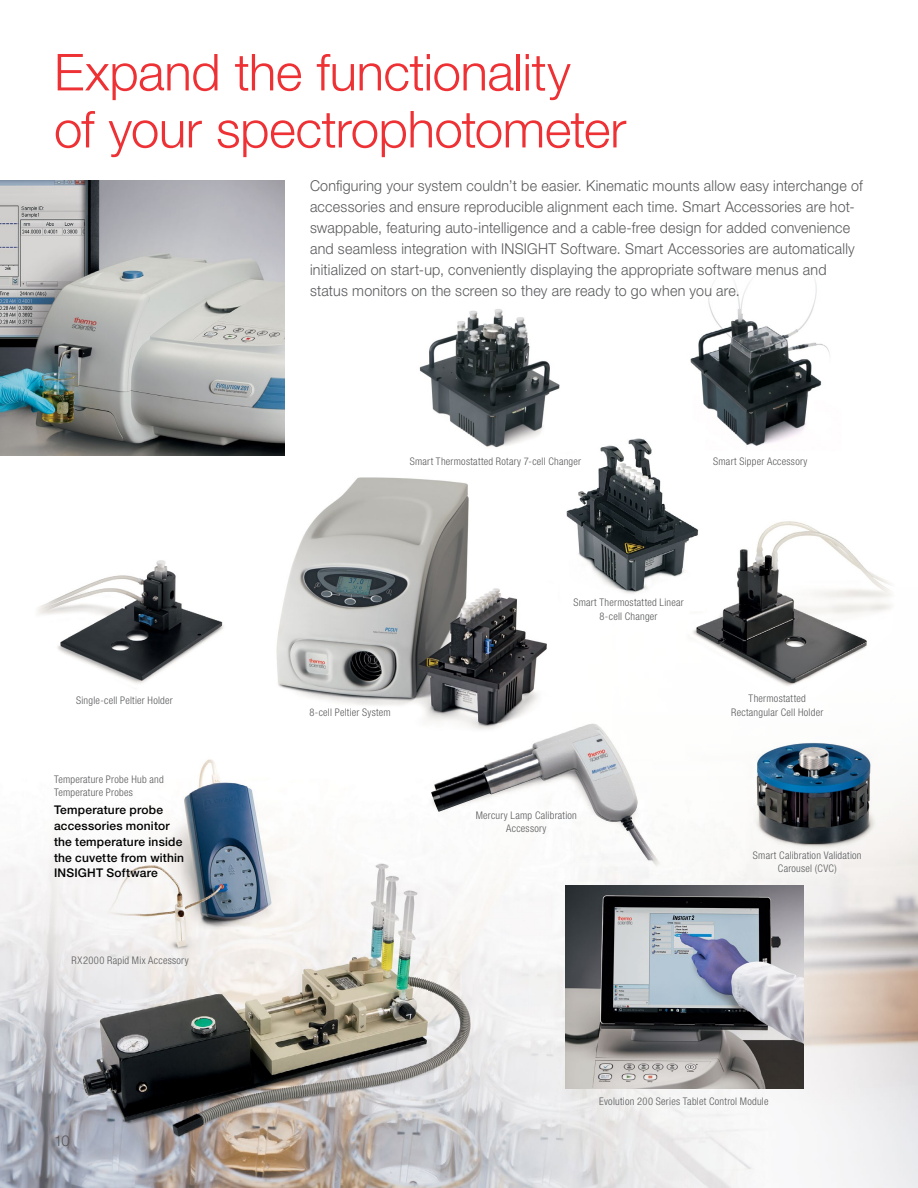
<style>
.page{position:relative;width:918px;height:1188px;background:#fff}
.page>*{position:absolute;margin:0;border:0;box-sizing:border-box;transform-origin:0 0}
.t1{font:300 51px/57px "Helvetica Neue LTW1 G";letter-spacing:-.01em;color:#ee3134}
.t2{font:300 15px/21px "Helvetica Neue LTW1 G";letter-spacing:.015em;color:#58595b;scale:.95 1}
.t3{font:300 15px "Helvetica Neue LTW1 G";letter-spacing:.015em;color:#58595b}
.t4{font:500 12px/15.8px "Helvetica Neue LTW1 G";letter-spacing:.015em;color:#000}
.t5{font:300 condensed 10.5px/13.5px "Helvetica Neue LTW1 G";letter-spacing:.025em;color:#58595b;text-align:center}
.s1{font-family:"Helvetica Neue LTW1 G Lt SC850";font-weight:400}
.s2{font-family:"Helvetica Neue LTW1 G Md SC850";font-weight:400}
</style>
<div class="page">
<img style="left:0;top:730px;width:843px;height:458px">
<img style="left:0;top:180px;width:285px;height:275px">
<div style="left:696px;top:733px;width:200px;height:153px;background:#fafaf8"></div>
<img style="left:756px;top:743px;width:138px;height:114px">
<img style="left:687px;top:521px;width:208px;height:166px">
<div style="left:30px;top:547px;width:218px;height:208px;background:#fff"></div>
<img style="left:690px;top:278px;width:140px;height:168px">
<img style="left:419px;top:309px;width:141px;height:139px">
<img style="left:38px;top:560px;width:186px;height:124px">
<img style="left:566px;top:885px;width:237px;height:204px">
<img style="left:553px;top:426px;width:149px;height:184px">
<img style="left:263px;top:476px;width:291px;height:262px">
<img style="left:418px;top:694px;width:258px;height:187px">
<img style="left:431px;top:729px;width:223px;height:131px">
<h1 class="t1" style="left:54px;top:44px;width:574px">Expand the functionality<br>of your spectrophotometer</h1>
<p class="t2" style="left:310px;top:175px;width:583px">Configuring your system couldn’t be easier. Kinematic mounts allow easy interchange of accessories and ensure reproducible alignment each time. Smart Accessories are hot&shy;swappable, featuring auto-intelligence and a cable-free design for added convenience and seamless integration with I<span class="s1">NSIGHT</span> Software. Smart Accessories are automatically initialized on start-up, conveniently displaying the appropriate software menus and status monitors on the screen so they are ready to go when you are.</p>
<p class="t5" style="left:76px;top:693px;width:98px">Single-cell Peltier Holder</p>
<p class="t5" style="left:54px;top:772px;width:111px;text-align:left">Temperature Probe Hub and<br>Temperature Probes</p>
<p class="t4" style="left:54px;top:802px;width:132px">Temperature probe accessories monitor the temperature inside the cuvette from within<br>I<span class="s2">NSIGHT</span> Software</p>
<p class="t5" style="left:72px;top:954px;width:119px">RX2000 Rapid Mix Accessory</p>
<p class="t3" style="left:54px;top:1131px;width:18px">10</p>
<p class="t5" style="left:410px;top:454px;width:173px">Smart Thermostatted Rotary 7-cell Changer</p>
<p class="t5" style="left:713px;top:454px;width:96px">Smart Sipper Accessory</p>
<p class="t5" style="left:310px;top:705px;width:83px">8-cell Peltier System</p>
<p class="t5" style="left:573px;top:596px;width:112px">Smart Thermostatted Linear<br>8-cell Changer</p>
<p class="t5" style="left:476px;top:808px;width:103px">Mercury Lamp Calibration<br>Accessory</p>
<p class="t5" style="left:731px;top:692px;width:94px">Thermostatted<br>Rectangular Cell Holder</p>
<p class="t5" style="left:753px;top:848px;width:110px">Smart Calibration Validation<br>Carousel (CVC)</p>
<p class="t5" style="left:599px;top:1095px;width:171px">Evolution 200 Series Tablet Control Module</p>
</div>
